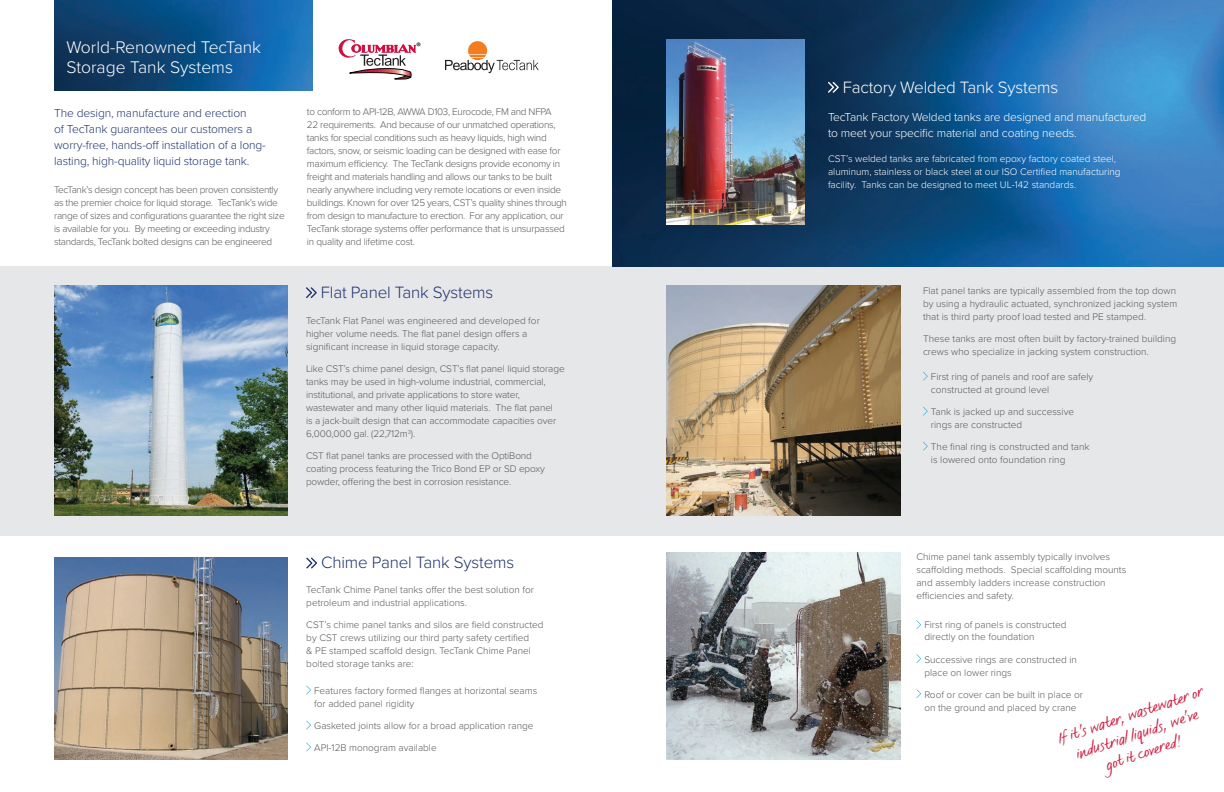
<style>
.page{position:relative;width:1224px;height:792px;background:#fff}
.page>*{position:absolute;margin:0;border:0;box-sizing:border-box;transform-origin:0 0}
.t1{font:300 17.5px "Proxima Nova";color:#fff}
.t2{font:300 17px "Proxima Nova";letter-spacing:-.01em;color:#22346f}
.t3{font:300 17px "Proxima Nova";letter-spacing:-.01em;color:#fff}
.t4{font:15.5px/20.1px "FS Sammy";color:#cc1f43;text-align:center}
.t5{font:300 12px/16px "Proxima Nova";letter-spacing:-.01em;color:#22346f}
.t6{font:300 12px/16px "Proxima Nova";letter-spacing:-.01em;color:#fff}
.t7{font:700 11px "Myriad Pro";color:#231f20}
.t8{font:300 10px/13px "Proxima Nova";letter-spacing:-.01em;color:#57585a}
.t9{font:300 10px/13px "Proxima Nova";letter-spacing:-.03em;color:#57585a}
.t10{font:300 10px/13px "Proxima Nova";color:#fff}
</style>
<div class="page">
<div style="left:0;top:266px;width:1224px;height:269px;background:#e6e7e9"></div>
<img style="left:612px;top:0;width:612px;height:266px">
<img style="left:54px;top:558px;width:234px;height:202px">
<img style="left:666px;top:39px;width:139px;height:186px">
<img style="left:55px;top:286px;width:233px;height:229px">
<img style="left:54px;top:0;width:259px;height:91px">
<img style="left:666px;top:553px;width:235px;height:207px">
<svg style="left:916px;top:620px;width:5px;height:9px"></svg>
<svg style="left:916px;top:654px;width:5px;height:9px"></svg>
<svg style="left:916px;top:689px;width:5px;height:9px"></svg>
<svg style="left:828px;top:82px;width:11px;height:11px"></svg>
<svg style="left:923px;top:372px;width:5px;height:9px"></svg>
<svg style="left:923px;top:407px;width:5px;height:9px"></svg>
<svg style="left:923px;top:442px;width:5px;height:9px"></svg>
<img style="left:666px;top:286px;width:235px;height:229px">
<svg style="left:306px;top:558px;width:11px;height:10px"></svg>
<svg style="left:306px;top:686px;width:5px;height:8px"></svg>
<svg style="left:306px;top:721px;width:5px;height:8px"></svg>
<svg style="left:306px;top:743px;width:5px;height:8px"></svg>
<svg style="left:306px;top:287px;width:11px;height:11px"></svg>
<svg style="left:339px;top:39px;width:77px;height:40px"></svg>
<svg style="left:445px;top:41px;width:94px;height:32px"></svg>
<p class="t1" style="left:67px;top:34px;width:196px">World-Renowned TecTank</p>
<p class="t1" style="left:67px;top:54px;width:168px">Storage Tank Systems</p>
<p class="t5" style="left:54px;top:105px;width:213px">The design, manufacture and erection<br>of TecTank guarantees our customers a worry-free, hands-off installation of a long&shy;lasting, high-quality liquid storage tank.</p>
<p class="t9" style="left:54px;top:183px;width:232px">TecTank’s design concept has been proven consistently as the premier choice for liquid storage. TecTank’s wide range of sizes and configurations guarantee the right size is available for you. By meeting or exceeding industry standards, TecTank bolted designs can be engineered</p>
<p class="t7" style="left:416px;top:39px;width:7px">®</p>
<p class="t9" style="left:307px;top:105px;width:262px">to conform to API-12B, AWWA D103, Eurocode, FM and NFPA<br>22 requirements. And because of our unmatched operations, tanks for special conditions such as heavy liquids, high wind factors, snow, or seismic loading can be designed with ease for maximum efficiency. The TecTank designs provide economy in freight and materials handling and allows our tanks to be built nearly anywhere including very remote locations or even inside buildings. Known for over 125 years, CST’s quality shines through from design to manufacture to erection. For any application, our TecTank storage systems offer performance that is unsurpassed in quality and lifetime cost.</p>
<p class="t2" style="left:321px;top:280px;width:174px">Flat Panel Tank Systems</p>
<p class="t8" style="left:306px;top:314px;width:235px">TecTank Flat Panel was engineered and developed for higher volume needs. The flat panel design offers a significant increase in liquid storage capacity.</p>
<p class="t8" style="left:306px;top:362px;width:260px">Like CST’s chime panel design, CST’s flat panel liquid storage tanks may be used in high-volume industrial, commercial, institutional, and private applications to store water, wastewater and many other liquid materials. The flat panel<br>is a jack-built design that can accommodate capacities over 6,000,000 gal. (22,712m<sup>3</sup>).</p>
<p class="t8" style="left:306px;top:449px;width:240px">CST flat panel tanks are processed with the OptiBond coating process featuring the Trico Bond EP or SD epoxy powder, offering the best in corrosion resistance.</p>
<p class="t2" style="left:321px;top:550px;width:195px">Chime Panel Tank Systems</p>
<p class="t8" style="left:306px;top:583px;width:229px">TecTank Chime Panel tanks offer the best solution for petroleum and industrial applications.</p>
<p class="t8" style="left:306px;top:618px;width:239px">CST’s chime panel tanks and silos are field constructed by CST crews utilizing our third party safety certified<br>&amp; PE stamped scaffold design. TecTank Chime Panel bolted storage tanks are:</p>
<p class="t8" style="left:314px;top:684px;width:225px">Features factory formed flanges at horizontal seams for added panel rigidity</p>
<p class="t8" style="left:314px;top:719px;width:221px">Gasketed joints allow for a broad application range</p>
<p class="t8" style="left:314px;top:741px;width:124px">API-12B monogram available</p>
<p class="t3" style="left:843px;top:74px;width:217px">Factory Welded Tank Systems</p>
<p class="t6" style="left:828px;top:108px;width:320px">TecTank Factory Welded tanks are designed and manufactured to meet your specific material and coating needs.</p>
<p class="t10" style="left:828px;top:151px;width:294px">CST’s welded tanks are fabricated from epoxy factory coated steel, aluminum, stainless or black steel at our ISO Certified manufacturing facility. Tanks can be designed to meet UL-142 standards.</p>
<p class="t8" style="left:923px;top:283px;width:256px;text-align:justify">Flat panel tanks are typically assembled from the top down by using a hydraulic actuated, synchronized jacking system that is third party proof load tested and PE stamped.</p>
<p class="t8" style="left:923px;top:331px;width:255px">These tanks are most often built by factory-trained building crews who specialize in jacking system construction.</p>
<p class="t8" style="left:931px;top:369px;width:164px">First ring of panels and roof are safely constructed at ground level</p>
<p class="t8" style="left:931px;top:404px;width:145px">Tank is jacked up and successive rings are constructed</p>
<p class="t8" style="left:931px;top:439px;width:160px">The final ring is constructed and tank is lowered onto foundation ring</p>
<p class="t8" style="left:916px;top:550px;width:211px">Chime panel tank assembly typically involves scaffolding methods. Special scaffolding mounts and assembly ladders increase construction efficiencies and safety.</p>
<p class="t8" style="left:924px;top:618px;width:144px;line-height:12px">First ring of panels is constructed directly on the foundation</p>
<p class="t8" style="left:924px;top:653px;width:154px">Successive rings are constructed in place on lower rings</p>
<p class="t8" style="left:924px;top:688px;width:160px">Roof or cover can be built in place or on the ground and placed by crane</p>
<p class="t4" style="left:1055px;top:728px;width:153px;rotate:-18deg">If it’s water, wastewater or industrial liquids, we’ve<br>got it covered!</p>
</div>
